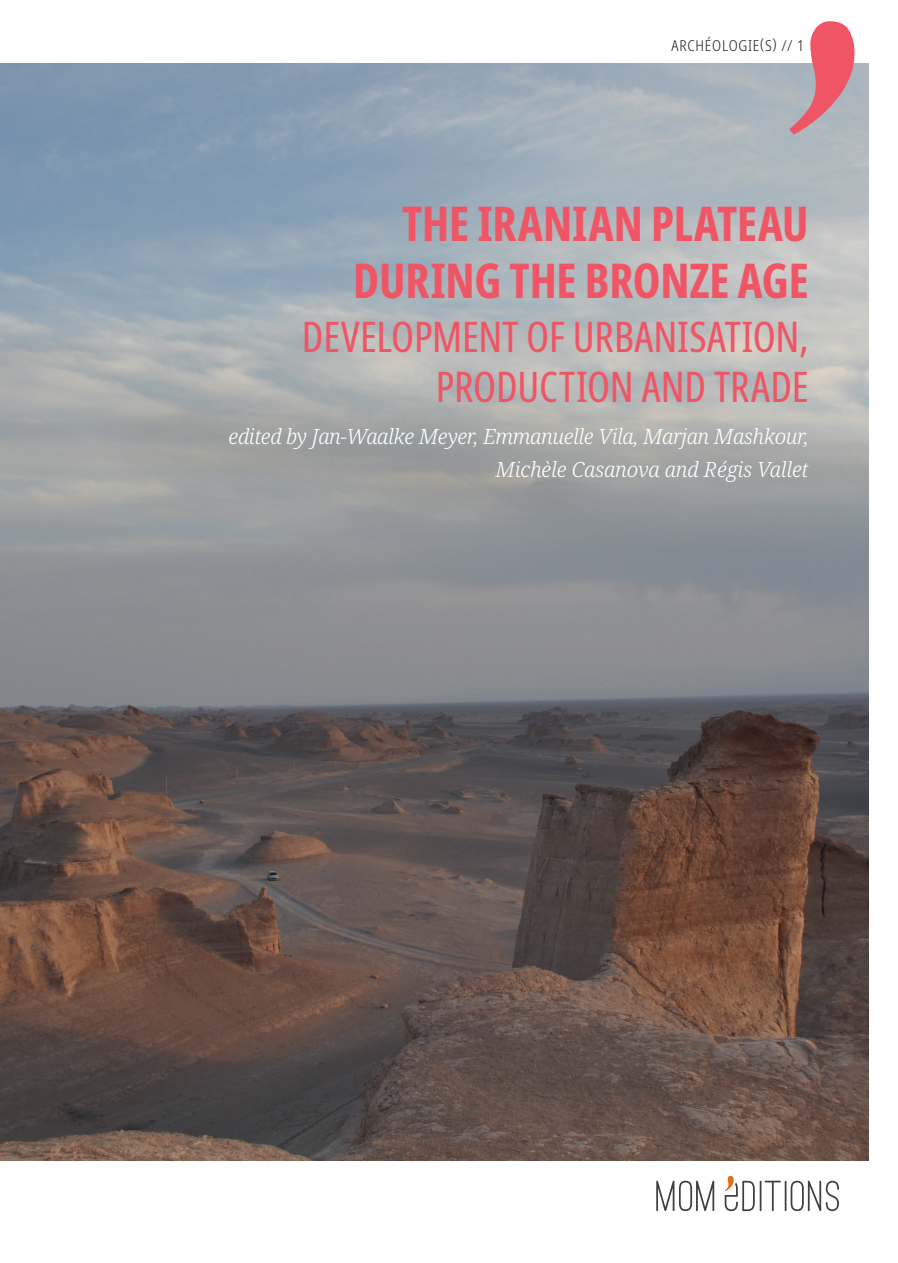
<style>
.page{position:relative;width:898px;height:1263px;background:#fff}
.page>*{position:absolute;margin:0;border:0;box-sizing:border-box;transform-origin:0 0}
.sous_titre{font:700 extra-condensed 48px "Noto Sans Display";letter-spacing:-.005em;color:#ef5565}
.sous_titre-2{font:extra-condensed 42px/50.4px "Noto Sans";letter-spacing:-.005em;color:#ef5565;text-align:right}
.auteurs{font:italic 300 21px/33px "Noto Serif";letter-spacing:-.02em;color:#fff;text-align:right}
.t1{font:300 condensed 15px "Noto Sans";letter-spacing:.05em;color:#231f20}
</style>
<div class="page">
<svg style="left:656px;top:1180px;width:58px;height:31px"></svg>
<svg style="left:724px;top:1176px;width:114px;height:35px"></svg>
<img style="left:0;top:63px;width:868px;height:1097px">
<svg style="left:789px;top:21px;width:65px;height:114px;background:#d6959f"></svg>
<p class="t1" style="left:671px;top:35px;width:134px">ARCHÉOLOGIE(S) // 1</p>
<p class="sous_titre" style="left:402px;top:188px;width:408px">THE IRANIAN PLATEAU</p>
<p class="sous_titre" style="left:353px;top:246px;width:456px">DURING THE BRONZE AGE</p>
<p class="sous_titre-2" style="left:302px;top:312px;width:508px">DEVELOPMENT OF URBANISATION,<br>PRODUCTION AND TRADE</p>
<p class="auteurs" style="left:228px;top:421px;width:581px">edited by Jan-Waalke Meyer, Emmanuelle Vila, Marjan Mashkour,<br>Michèle Casanova and Régis Vallet</p>
</div>
